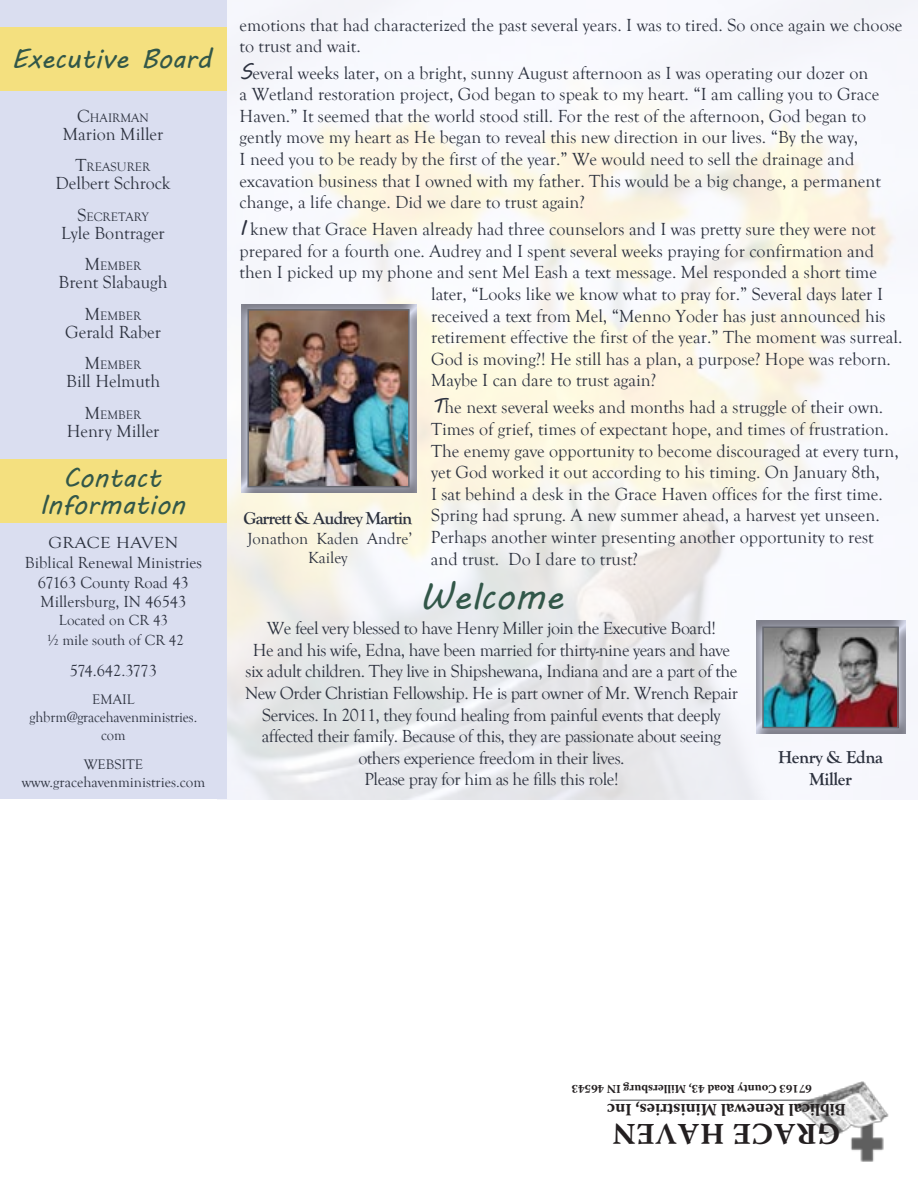
<style>
.page{position:relative;width:918px;height:1188px;background:#fff}
.page>*{position:absolute;margin:0;border:0;box-sizing:border-box;transform-origin:0 0}
.t1{font:36px "MV Boli";color:#325749}
.Caption_Heading{font:700 30px "Warnock Pro";color:#231f20}
.t2{font:27px "MV Boli";color:#325749}
.Body{font:18px/21.6px "Goudy Old Style T";color:#2d323f}
.Body-2{font:18px/21.6px "Goudy Old Style T";letter-spacing:-.025em;color:#2d323f;text-align:center}
.t3{font:700 18px "Goudy Old Style T";letter-spacing:-.05em;color:#2d323f}
.Mini_Caption{font:18px "Goudy Old Style T";color:#2d323f}
.Caption_Heading-2{font:18px "Goudy Old Style T";color:#2d323f}
.t4{font:700 18px "Goudy Old Style T";letter-spacing:-.025em;color:#2d323f}
.Caption_Heading-3{font:700 17.25px "Warnock Pro";letter-spacing:-.005em;color:#231f20}
.t5{font:16.5px/19.8px "Goudy Old Style T";color:#2d323f;text-align:center}
.t6{font:16.5px "Goudy Old Style T";letter-spacing:-.04em;color:#2d323f}
.t7{font:16.5px "Goudy Old Style T";letter-spacing:.025em;color:#2d323f;scale:1.1 1}
.t8{font:15px/18px "Goudy Old Style T";color:#2d323f;text-align:center}
.t9{font:14.25px "Goudy Old Style T";color:#2d323f}
.Caption_Heading-4{font:12.6px "Goudy Old Style T";color:#2d323f}
.Body-3{font:12.6px "Goudy Old Style T";color:#2d323f}
.t10{font:700 12px "Warnock Pro";color:#231f20}
.s1{font-size:18px}
.s2{font-family:"MV Boli";font-size:21px}
</style>
<div class="page">
<div style="left:0;top:0;width:226px;height:799px;background:#dadef0"></div>
<hr style="left:610px;top:1100px;width:220px;height:1px;background:#808285">
<div style="left:240px;top:302px;width:178px;height:192px;background:#231f20;opacity:.5"></div>
<img style="left:793px;top:1081px;width:96px;height:81px">
<img style="left:250px;top:312px;width:157px;height:172px">
<div style="left:247px;top:309px;width:163px;height:178px;border:2px solid #666870"></div>
<div style="left:755px;top:619px;width:153px;height:115px;background:#231f20;opacity:.5"></div>
<div style="left:0;top:27px;width:226px;height:64px;background:#f4e07f"></div>
<div style="left:0;top:459px;width:226px;height:64px;background:#f4e07f"></div>
<img style="left:765px;top:629px;width:131px;height:96px">
<div style="left:762px;top:626px;width:137px;height:102px;border:2px solid #666870"></div>
<p class="t2" style="left:12px;top:41px;width:201px">Executive Board</p>
<p class="Caption_Heading-4" style="left:77px;top:111px;width:73px"><span class="s1">C</span>HAIRMAN</p>
<p class="Caption_Heading-2" style="left:63px;top:124px;width:102px">Marion Miller</p>
<p class="Caption_Heading-4" style="left:76px;top:160px;width:76px"><span class="s1">T</span>REASURER</p>
<p class="Body" style="left:56px;top:173px;width:117px">Delbert Schrock</p>
<p class="Caption_Heading-4" style="left:77px;top:210px;width:73px"><span class="s1">S</span>ECRETARY</p>
<p class="Mini_Caption" style="left:61px;top:223px;width:105px">Lyle Bontrager</p>
<p class="Body-3" style="left:85px;top:259px;width:58px"><span class="s1">M</span>EMBER</p>
<p class="Mini_Caption" style="left:59px;top:273px;width:110px">Brent Slabaugh</p>
<p class="Body-3" style="left:85px;top:309px;width:58px"><span class="s1">M</span>EMBER</p>
<p class="Body" style="left:65px;top:322px;width:97px">Gerald Raber</p>
<p class="Body-3" style="left:85px;top:358px;width:58px"><span class="s1">M</span>EMBER</p>
<p class="Body" style="left:66px;top:371px;width:95px">Bill Helmuth</p>
<p class="Body-3" style="left:85px;top:408px;width:58px"><span class="s1">M</span>EMBER</p>
<p class="Body" style="left:67px;top:421px;width:94px">Henry Miller</p>
<p class="t2" style="left:63px;top:459px;width:100px">Contact</p>
<p class="t2" style="left:39px;top:486px;width:147px">Information</p>
<p class="t7" style="left:48px;top:534px;width:120px">GRACE HAVEN</p>
<p class="t5" style="left:25px;top:553px;width:179px">Biblical Renewal Ministries</p>
<p class="t5" style="left:38px;top:573px;width:152px">67163 County Road 43</p>
<p class="t5" style="left:41px;top:592px;width:147px">Millersburg, IN 46543</p>
<p class="t8" style="left:59px;top:612px;width:111px">Located on CR 43</p>
<p class="t8" style="left:47px;top:632px;width:139px">½ mile south of CR 42</p>
<p class="t6" style="left:70px;top:661px;width:89px">574.642.3773</p>
<p class="t9" style="left:92px;top:691px;width:18px">Email</p>
<p class="t8" style="left:30px;top:708px;width:169px">ghbrm@gracehavenministries. com</p>
<p class="t9" style="left:84px;top:756px;width:23px">Website</p>
<p class="t8" style="left:22px;top:773px;width:185px">www.gracehavenministries.com</p>
<p class="Body" style="left:240px;top:14px;width:664px">emotions that had characterized the past several years. I was to tired. So once again we choose to trust and wait.</p>
<p class="Body" style="left:240px;top:63px;width:643px"><span class="s2">S</span>everal weeks later, on a bright, sunny August afternoon as I was operating our dozer on<br>a Wetland restoration project, God began to speak to my heart. “I am calling you to Grace Haven.” It seemed that the world stood still. For the rest of the afternoon, God began to gently move my heart as He began to reveal this new direction in our lives. “By the way,<br>I need you to be ready by the first of the year.” We would need to sell the drainage and excavation business that I owned with my father. This would be a big change, a permanent change, a life change. Did we dare to trust again?</p>
<p class="Body" style="left:240px;top:219px;width:637px"><span class="s2">I</span> knew that Grace Haven already had three counselors and I was pretty sure they were not</p>
<p class="Body" style="left:240px;top:240px;width:636px">prepared for a fourth one. Audrey and I spent several weeks praying for confirmation and</p>
<p class="Body" style="left:240px;top:262px;width:639px">then I picked up my phone and sent Mel Eash a text message. Mel responded a short time</p>
<p class="Body" style="left:431px;top:284px;width:453px">later, “Looks like we know what to pray for.” Several days later I</p>
<p class="Body" style="left:431px;top:305px;width:456px">received a text from Mel, “Menno Yoder has just announced his</p>
<p class="Body" style="left:431px;top:327px;width:473px">retirement effective the first of the year.” The moment was surreal.</p>
<p class="Body" style="left:431px;top:348px;width:461px">God is moving?! He still has a plan, a purpose? Hope was reborn.</p>
<p class="Body" style="left:431px;top:370px;width:226px">Maybe I can dare to trust again?</p>
<p class="Body" style="left:431px;top:397px;width:454px"><span class="s2">T</span>he next several weeks and months had a struggle of their own.</p>
<p class="Body" style="left:431px;top:419px;width:469px">Times of grief, times of expectant hope, and times of frustration.<br>The enemy gave opportunity to become discouraged at every turn, yet God worked it out according to his timing. On January 8th,<br>I sat behind a desk in the Grace Haven offices for the first time.<br>Spring had sprung. A new summer ahead, a harvest yet unseen.<br>Perhaps another winter presenting another opportunity to rest and trust. Do I dare to trust?</p>
<p class="t3" style="left:243px;top:508px;width:171px">Garrett &amp; Audrey Martin</p>
<p class="t5" style="left:248px;top:529px;width:166px">Jonathon Kaden Andre’<br>Kailey</p>
<p class="t1" style="left:420px;top:572px;width:145px">Welcome</p>
<p class="Body-2" style="left:267px;top:618px;width:450px">We feel very blessed to have Henry Miller join the Executive Board!</p>
<p class="Body-2" style="left:245px;top:639px;width:495px">He and his wife, Edna, have been married for thirty-nine years and have six adult children. They live in Shipshewana, Indiana and are a part of the New Order Christian Fellowship. He is part owner of Mr. Wrench Repair Services. In 2011, they found healing from painful events that deeply affected their family. Because of this, they are passionate about seeing others experience freedom in their lives.</p>
<p class="Body-2" style="left:365px;top:769px;width:255px">Please pray for him as he fills this role!</p>
<p class="t4" style="left:778px;top:747px;width:106px">Henry &amp; Edna</p>
<p class="t3" style="left:809px;top:769px;width:44px">Miller</p>
<p class="t10" style="left:812px;top:1096px;width:242px;rotate:-180deg">67163 County Road 43, Millersburg IN 46543</p>
<p class="Caption_Heading-3" style="left:846px;top:1121px;width:241px;rotate:-180deg">Biblical Renewal Ministries, Inc</p>
<p class="Caption_Heading" style="left:725px;top:1152px;width:48px;rotate:-180deg">Haven</p>
<p class="Caption_Heading" style="left:840px;top:1152px;width:45px;rotate:-180deg">Grace</p>
</div>
